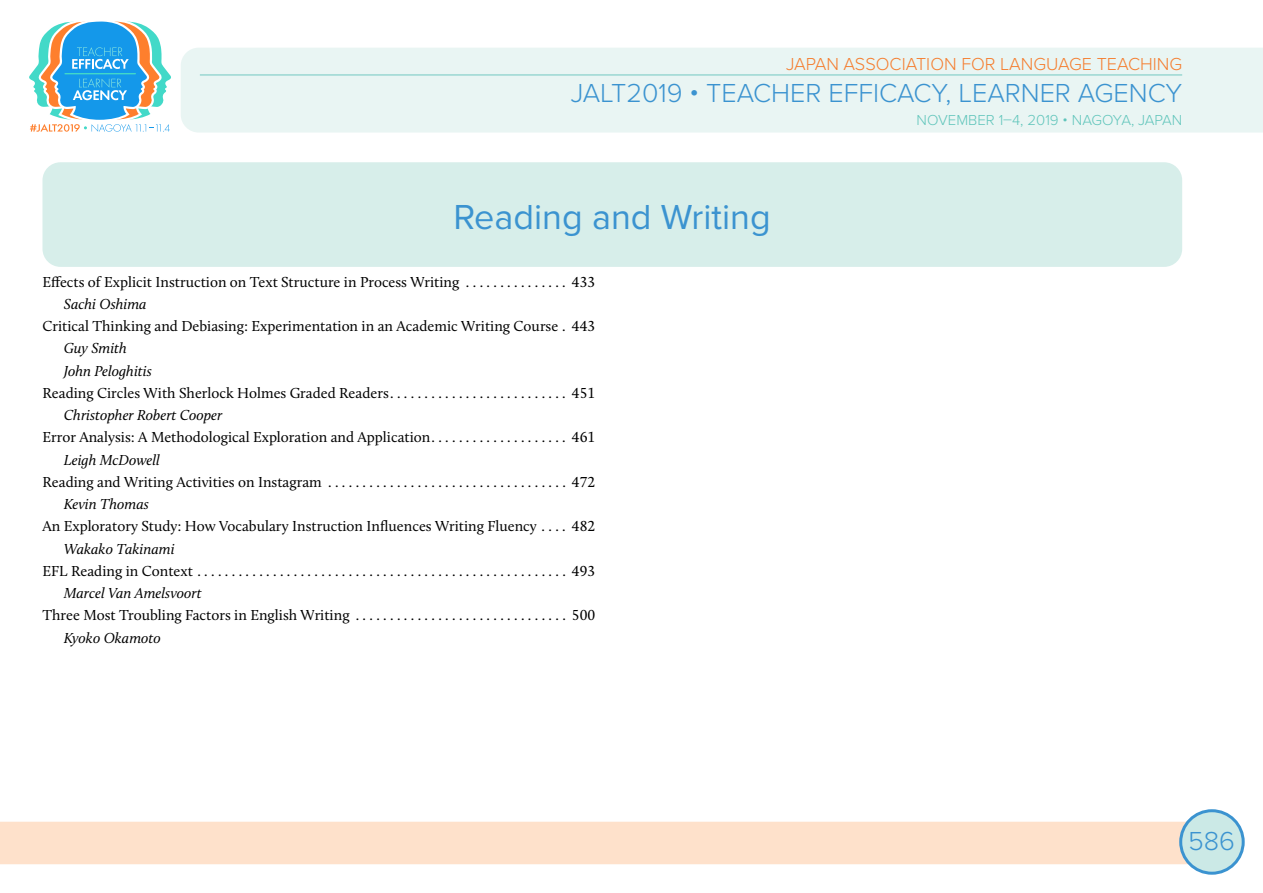
<style>
.page{position:relative;width:1263px;height:893px;background:#fff}
.page>*{position:absolute;margin:0;border:0;box-sizing:border-box;transform-origin:0 0}
.t1{font:36px "Proxima Nova";color:#3b93d0}
.t2{font:300 27px "Proxima Nova";color:#3b93d0}
.t3{font:300 18px "Proxima Nova";color:#f57d2e}
.t4{font:15px "Calluna";color:#000}
.t5{font:italic 15px/22.2px "Calluna";color:#000}
.t6{font:300 15px "Proxima Nova";color:#60c5bb}
</style>
<div class="page">
<div style="left:181px;top:48px;width:1082px;height:85px;background:#e9f5f3"></div>
<div style="left:0;top:822px;width:1190px;height:42px;background:#fee1cb"></div>
<hr style="left:200px;top:74px;width:982px;height:2px;background:#9ad7d2">
<div style="left:1181px;top:811px;width:62px;height:62px;background:#cbe9e6;border-radius:50%"></div>
<div style="left:1179px;top:809px;width:66px;height:66px;border:3px solid #3b93d0;border-radius:50%"></div>
<svg style="left:29px;top:21px;width:142px;height:111px"></svg>
<div style="left:42px;top:162px;width:1140px;height:105px;background:#d7eeea;border-radius:18px"></div>
<p class="t3" style="left:786px;top:51px;width:397px">JAPAN ASSOCIATION FOR LANGUAGE TEACHING</p>
<h2 class="t2" style="left:571px;top:73px;width:613px">JALT2019 • TEACHER EFFICACY, LEARNER AGENCY</h2>
<p class="t6" style="left:916px;top:108px;width:267px">NOVEMBER 1–4, 2019 • NAGOYA, JAPAN</p>
<h1 class="t1" style="left:453px;top:190px;width:319px">Reading and Writing</h1>
<p class="t4" style="left:43px;top:272px;width:554px">Effects of Explicit Instruction on Text Structure in Process Writing . . . . . . . . . . . . . . . 433</p>
<p class="t5" style="left:64px;top:293px;width:84px">Sachi Oshima</p>
<p class="t4" style="left:43px;top:317px;width:554px">Critical Thinking and Debiasing: Experimentation in an Academic Writing Course . 443</p>
<p class="t5" style="left:64px;top:337px;width:90px">Guy Smith<br>John Peloghitis</p>
<p class="t4" style="left:43px;top:384px;width:554px">Reading Circles With Sherlock Holmes Graded Readers . . . . . . . . . . . . . . . . . . . . . . . . . . 451</p>
<p class="t5" style="left:64px;top:404px;width:160px">Christopher Robert Cooper</p>
<p class="t4" style="left:43px;top:428px;width:554px">Error Analysis: A Methodological Exploration and Application . . . . . . . . . . . . . . . . . . . . 461</p>
<p class="t5" style="left:64px;top:448px;width:98px">Leigh McDowell</p>
<p class="t4" style="left:43px;top:473px;width:554px">Reading and Writing Activities on Instagram . . . . . . . . . . . . . . . . . . . . . . . . . . . . . . . . . . . 472</p>
<p class="t5" style="left:64px;top:493px;width:87px">Kevin Thomas</p>
<p class="t4" style="left:43px;top:517px;width:554px">An Exploratory Study: How Vocabulary Instruction Influences Writing Fluency . . . . 482</p>
<p class="t5" style="left:64px;top:537px;width:112px">Wakako Takinami</p>
<p class="t4" style="left:43px;top:562px;width:554px">EFL Reading in Context . . . . . . . . . . . . . . . . . . . . . . . . . . . . . . . . . . . . . . . . . . . . . . . . . . . . . . 493</p>
<p class="t5" style="left:64px;top:582px;width:139px">Marcel Van Amelsvoort</p>
<p class="t4" style="left:43px;top:606px;width:554px">Three Most Troubling Factors in English Writing . . . . . . . . . . . . . . . . . . . . . . . . . . . . . . . 500</p>
<p class="t5" style="left:64px;top:626px;width:99px">Kyoko Okamoto</p>
<h2 class="t2" style="left:1188px;top:820px;width:48px">586</h2>
</div>
